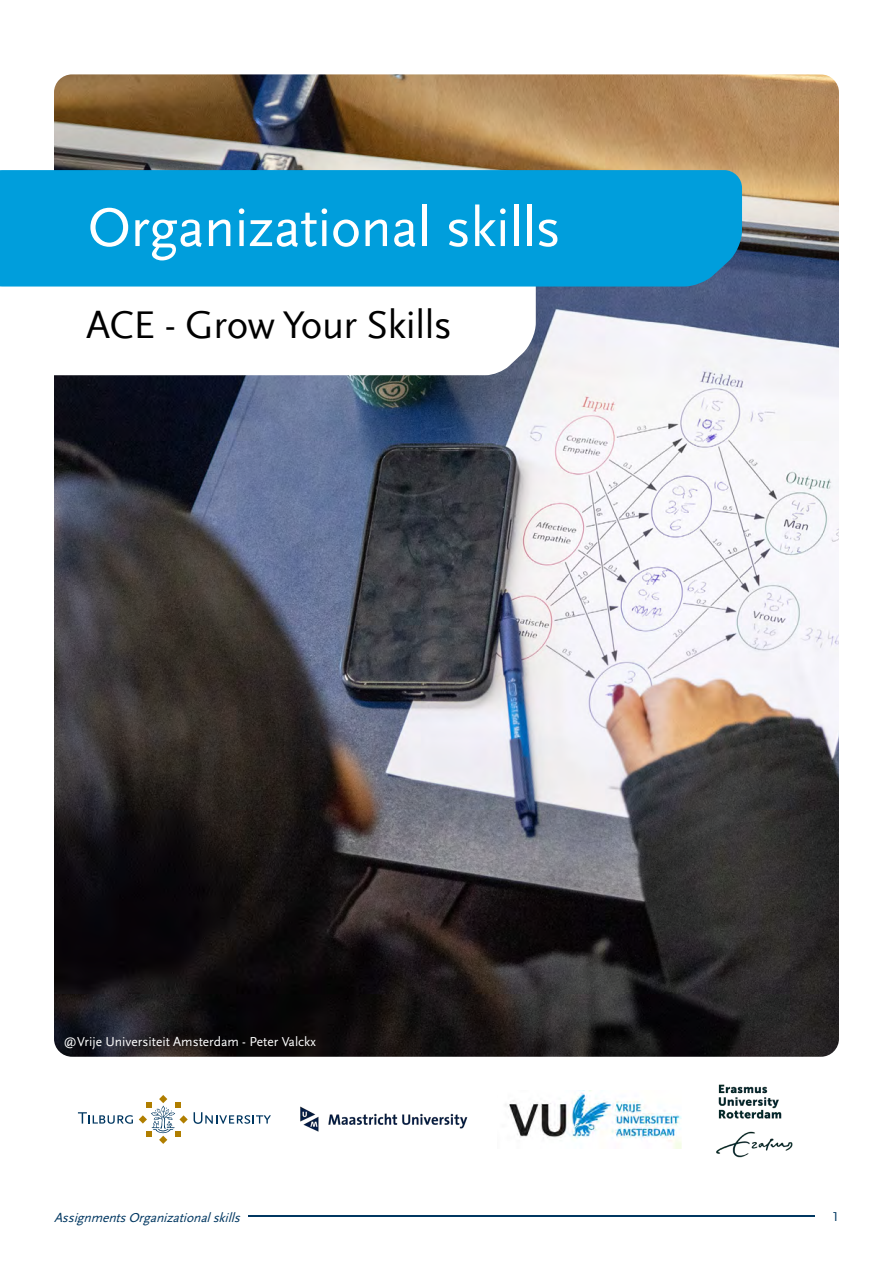
<style>
.page{position:relative;width:893px;height:1263px;background:#fff}
.page>*{position:absolute;margin:0;border:0;box-sizing:border-box;transform-origin:0 0}
.t1{font:57px "Scala Sans Pro";letter-spacing:-.01em;color:#fff}
.t2{font:40.5px "Scala Sans Offc";letter-spacing:-.01em;color:#000}
.t3{font:13.5px "Scala Sans";color:#fff}
.t4{font:italic 13.5px "Scala Sans Pro";color:#003761}
.t5{font:13.5px "Scala Sans Offc";color:#003761}
</style>
<div class="page">
<hr style="left:249px;top:1215px;width:566px;height:2px;background:#003761">
<img style="left:54px;top:74px;width:785px;height:983px">
<svg style="left:139px;top:1095px;width:49px;height:49px"></svg>
<svg style="left:78px;top:1112px;width:55px;height:12px"></svg>
<svg style="left:194px;top:1112px;width:77px;height:12px"></svg>
<img style="left:716px;top:1084px;width:77px;height:74px">
<img style="left:300px;top:1106px;width:168px;height:26px">
<svg style="left:54px;top:287px;width:482px;height:88px"></svg>
<img style="left:505px;top:1091px;width:177px;height:57px">
<div style="left:0;top:170px;width:742px;height:117px;background:#009edc"></div>
<h1 class="t1" style="left:88px;top:195px;width:475px">Organizational skills</h1>
<h2 class="t2" style="left:86px;top:303px;width:367px">ACE - Grow Your Skills</h2>
<p class="t3" style="left:64px;top:1034px;width:254px">@Vrije Universiteit Amsterdam - Peter Valckx</p>
<p class="t4" style="left:54px;top:1209px;width:192px">AssignmentsOrganizationalskills</p>
<p class="t5" style="left:832px;top:1210px;width:8px">1</p>
</div>
